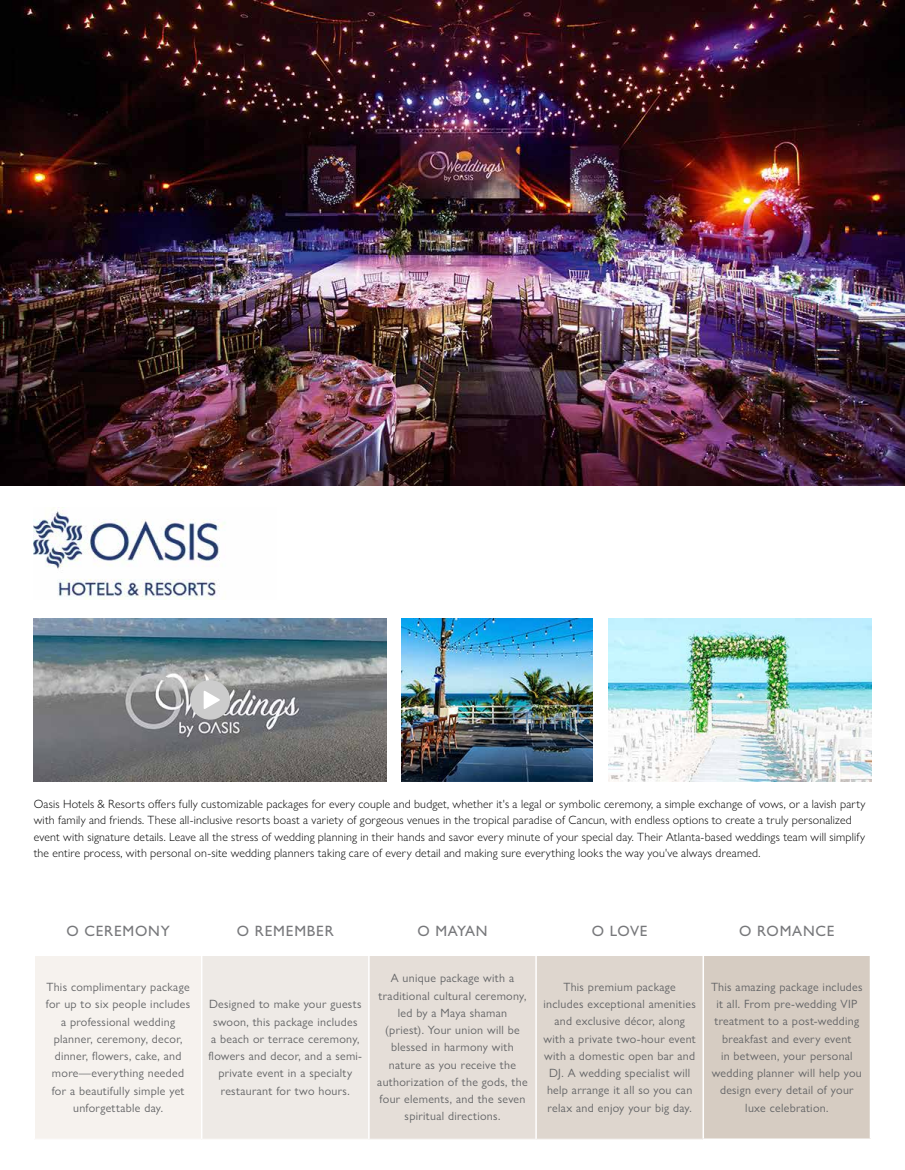
<style>
.page{position:relative;width:905px;height:1170px;background:#fff}
.page>*{position:absolute;margin:0;border:0;box-sizing:border-box;transform-origin:0 0}
.t1{font:500 15px "Gill Sans Nova";letter-spacing:.05em;color:#77787b}
.t2{font:12px/17.2px "Gill Sans Nova";letter-spacing:.025em;color:#636466;text-align:center}
.t3{font:300 12px/16.5px "Gill Sans Nova";letter-spacing:.015em;color:#000}
</style>
<div class="page">
<img style="left:34px;top:618px;width:352px;height:163px">
<img style="left:0;top:0;width:904px;height:486px">
<div style="left:34px;top:956px;width:168px;height:183px;background:#f6f2ee"></div>
<div style="left:202px;top:956px;width:167px;height:183px;background:#eeeae6"></div>
<div style="left:369px;top:956px;width:167px;height:183px;background:#e5ded8"></div>
<div style="left:536px;top:956px;width:167px;height:183px;background:#ded6ce"></div>
<div style="left:703px;top:956px;width:167px;height:183px;background:#d6ccc2"></div>
<hr style="left:34px;top:956px;width:1px;height:183px;background:#fff">
<hr style="left:201px;top:956px;width:1px;height:183px;background:#fff">
<hr style="left:368px;top:956px;width:1px;height:183px;background:#fff">
<hr style="left:535px;top:956px;width:2px;height:183px;background:#fff">
<hr style="left:702px;top:956px;width:2px;height:183px;background:#fff">
<hr style="left:869px;top:956px;width:2px;height:183px;background:#fff">
<img style="left:402px;top:619px;width:191px;height:162px">
<img style="left:34px;top:507px;width:191px;height:93px">
<img style="left:608px;top:618px;width:263px;height:163px">
<div style="left:190px;top:680px;width:40px;height:40px;background:#ccc;border-radius:50%"></div>
<svg style="left:204px;top:691px;width:16px;height:18px"></svg>
<p class="t3" style="left:34px;top:795px;width:833px">Oasis Hotels &amp; Resorts offers fully customizable packages for every couple and budget, whether it's a legal or symbolic ceremony, a simple exchange of vows, or a lavish party with family and friends. These all-inclusive resorts boast a variety of gorgeous venues in the tropical paradise of Cancun, with endless options to create a truly personalized event with signature details. Leave all the stress of wedding planning in their hands and savor every minute of your special day. Their Atlanta-based weddings team will simplify the entire process, with personal on-site wedding planners taking care of every detail and making sure everything looks the way you've always dreamed.</p>
<p class="t1" style="left:66px;top:922px;width:105px">O CEREMONY</p>
<p class="t1" style="left:237px;top:922px;width:98px">O REMEMBER</p>
<p class="t1" style="left:417px;top:922px;width:72px">O MAYAN</p>
<p class="t1" style="left:591px;top:922px;width:57px">O LOVE</p>
<p class="t1" style="left:739px;top:922px;width:97px">O ROMANCE</p>
<p class="t2" style="left:46px;top:978px;width:146px">This complimentary package for up to six people includes a professional wedding planner, ceremony, decor, dinner, flowers, cake, and more—everything needed for a beautifully simple yet unforgettable day.</p>
<p class="t2" style="left:208px;top:996px;width:155px">Designed to make your guests swoon, this package includes<br>a beach or terrace ceremony, flowers and decor, and a semi&shy;private event in a specialty restaurant for two hours.</p>
<p class="t2" style="left:377px;top:970px;width:152px">A unique package with a traditional cultural ceremony, led by a Maya shaman (priest). Your union will be blessed in harmony with nature as you receive the authorization of the gods, the four elements, and the seven spiritual directions.</p>
<p class="t2" style="left:543px;top:978px;width:154px">This premium package includes exceptional amenities and exclusive décor, along with a private two-hour event with a domestic open bar and<br>DJ. A wedding specialist will help arrange it all so you can relax and enjoy your big day.</p>
<p class="t2" style="left:711px;top:978px;width:153px">This amazing package includes it all. From pre-wedding VIP treatment to a post-wedding breakfast and every event<br>in between, your personal wedding planner will help you design every detail of your luxe celebration.</p>
</div>
